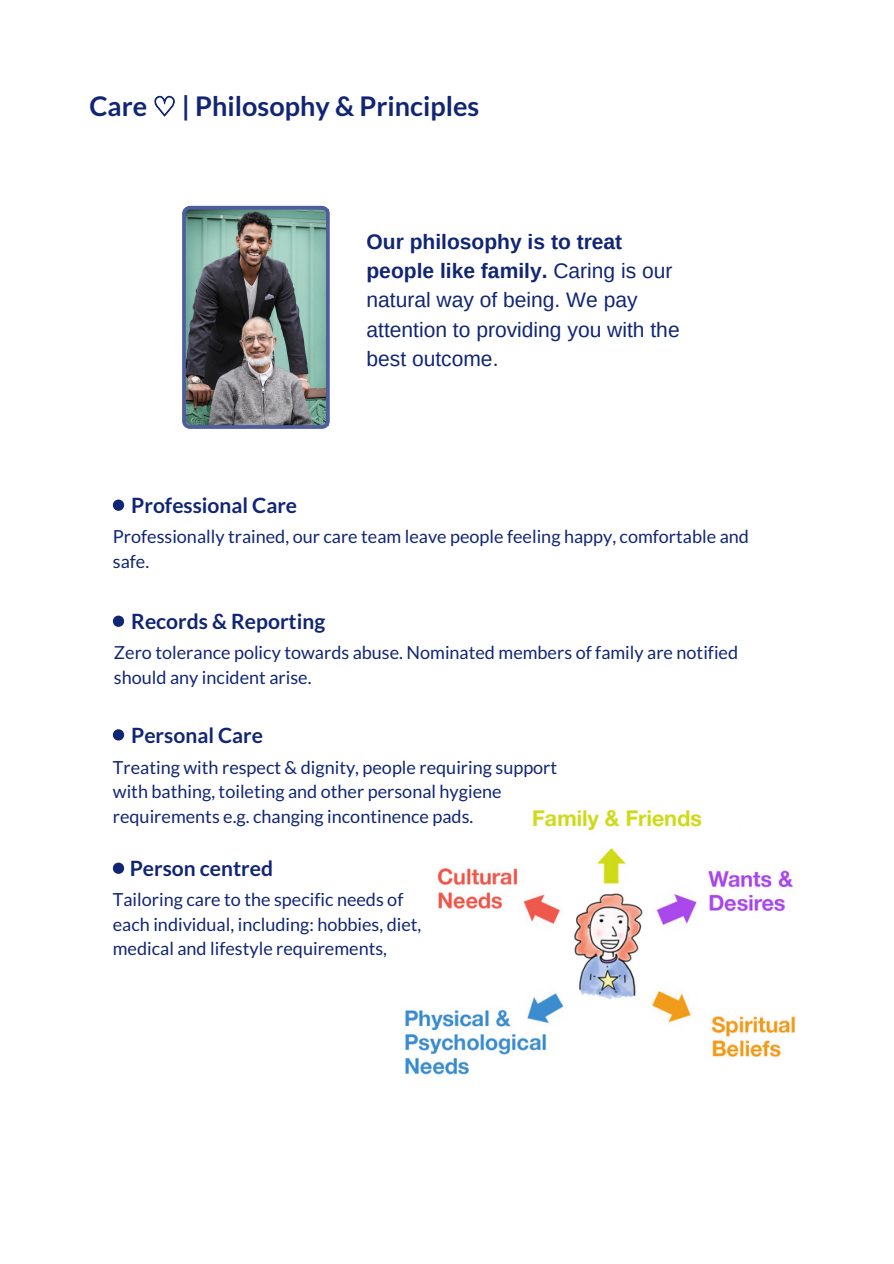
<style>
.page{position:relative;width:894px;height:1264px;background:#fff}
.page>*{position:absolute;margin:0;border:0;box-sizing:border-box;transform-origin:0 0}
.t1{font:700 27px "Lato";color:#112575}
.t2{font:21px/29.2px "Arimo";color:#112575}
.t3{font:700 21px "Lato";color:#112575}
.t4{font:18px/24.8px "Lato";color:#112575}
.s1{font-family:"DejaVu Sans";font-weight:400}
.s2{font-weight:700}
</style>
<div class="page">
<img style="left:405px;top:810px;width:391px;height:267px">
<svg style="left:113px;top:499px;width:11px;height:12px"></svg>
<img style="left:182px;top:206px;width:147px;height:223px">
<svg style="left:113px;top:615px;width:11px;height:12px"></svg>
<svg style="left:113px;top:729px;width:11px;height:11px"></svg>
<svg style="left:113px;top:862px;width:11px;height:11px"></svg>
<h1 class="t1" style="left:89px;top:89px;width:391px">Care <span class="s1">♡</span> | Philosophy &amp; Principles</h1>
<p class="t3" style="left:131px;top:492px;width:167px">Professional Care</p>
<p class="t2" style="left:366px;top:227px;width:314px"><span class="s2">Our philosophy is to treat people like family.</span> Caring is our natural way of being. We pay attention to providing you with the best outcome.</p>
<p class="t4" style="left:113px;top:523px;width:637px">Professionally trained, our care team leave people feeling happy, comfortable and safe.</p>
<p class="t3" style="left:131px;top:608px;width:195px">Records &amp; Reporting</p>
<p class="t4" style="left:114px;top:639px;width:625px">Zero tolerance policy towards abuse. Nominated members of family are notified should any incident arise.</p>
<p class="t3" style="left:131px;top:721px;width:133px">Personal Care</p>
<p class="t4" style="left:113px;top:754px;width:446px">Treating with respect &amp; dignity, people requiring support with bathing, toileting and other personal hygiene requirements e.g. changing incontinence pads.</p>
<p class="t3" style="left:130px;top:855px;width:145px">Person centred</p>
<p class="t4" style="left:113px;top:886px;width:310px">Tailoring care to the specific needs of each individual, including: hobbies, diet, medical and lifestyle requirements,</p>
</div>
